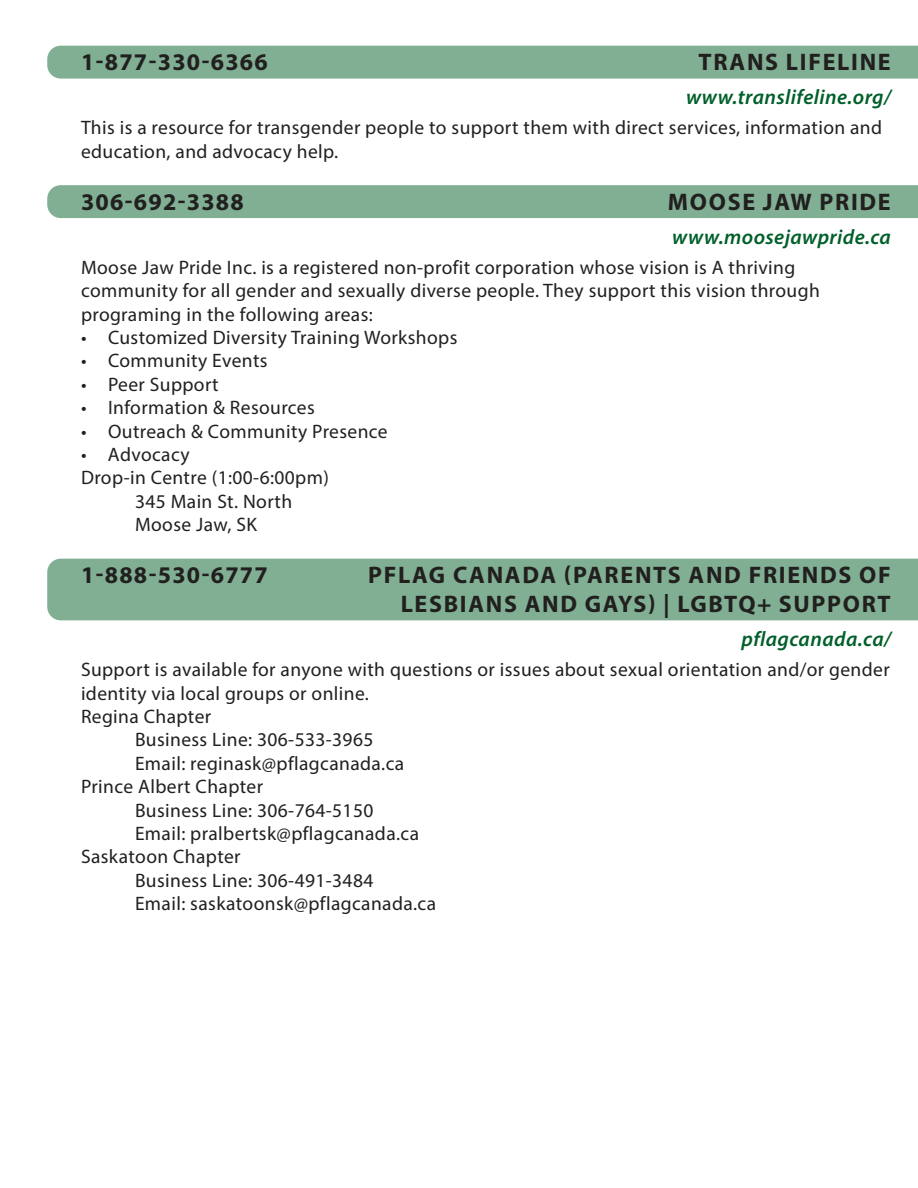
<style>
.page{position:relative;width:918px;height:1188px;background:#fff}
.page>*{position:absolute;margin:0;border:0;box-sizing:border-box;transform-origin:0 0}
.t1{font:700 24px/28.8px "Myriad Pro";letter-spacing:.07em;color:#221f1f;text-align:right}
.t2{font:700 24px "Myriad Pro";letter-spacing:.05em;color:#221f1f}
.t3{font:italic 600 21px "Myriad Pro";letter-spacing:.02em;color:#005f2a}
.t4{font:19.5px/23.4px "Myriad Pro";letter-spacing:.02em;color:#221f1f}
</style>
<div class="page">
<div style="left:47px;top:46px;width:871px;height:33px;background:#80af94"></div>
<div style="left:47px;top:185px;width:871px;height:33px;background:#80af94"></div>
<div style="left:47px;top:559px;width:871px;height:61px;background:#80af94"></div>
<p class="t2" style="left:81px;top:52px;width:188px">1-877-330-6366</p>
<p class="t1" style="left:699px;top:50px;width:194px">TRANS LIFELINE</p>
<p class="t3" style="left:686px;top:89px;width:206px">www.translifeline.org/</p>
<p class="t4" style="left:81px;top:118px;width:803px">This is a resource for transgender people to support them with direct services, information and education, and advocacy help.</p>
<p class="t2" style="left:81px;top:192px;width:164px">306-692-3388</p>
<p class="t1" style="left:668px;top:190px;width:224px">MOOSE JAW PRIDE</p>
<p class="t3" style="left:672px;top:229px;width:220px">www.moosejawpride.ca</p>
<p class="t4" style="left:81px;top:257px;width:740px">Moose Jaw Pride Inc. is a registered non-profit corporation whose vision is A thriving community for all gender and sexually diverse people. They support this vision through programing in the following areas:</p>
<p class="t4" style="left:81px;top:327px;width:378px">• Customized Diversity Training Workshops</p>
<p class="t4" style="left:81px;top:351px;width:188px">• Community Events</p>
<p class="t4" style="left:81px;top:374px;width:139px">• Peer Support</p>
<p class="t4" style="left:81px;top:398px;width:235px">• Information &amp; Resources</p>
<p class="t4" style="left:81px;top:421px;width:308px">• Outreach &amp; Community Presence</p>
<p class="t4" style="left:81px;top:444px;width:110px">• Advocacy</p>
<p class="t4" style="left:81px;top:468px;width:249px">Drop-in Centre (1:00-6:00pm)</p>
<p class="t4" style="left:135px;top:491px;width:159px">345 Main St. North</p>
<p class="t4" style="left:135px;top:515px;width:123px">Moose Jaw, SK</p>
<p class="t2" style="left:81px;top:565px;width:188px">1-888-530-6777</p>
<p class="t1" style="left:368px;top:563px;width:524px">PFLAG CANADA (PARENTS AND FRIENDS OF<br>LESBIANS AND GAYS) | LGBTQ+ SUPPORT</p>
<p class="t3" style="left:741px;top:631px;width:151px">pflagcanada.ca/</p>
<p class="t4" style="left:81px;top:659px;width:810px">Support is available for anyone with questions or issues about sexual orientation and/or gender</p>
<p class="t4" style="left:81px;top:683px;width:290px">identity via local groups or online.</p>
<p class="t4" style="left:81px;top:706px;width:132px">Regina Chapter</p>
<p class="t4" style="left:135px;top:730px;width:240px">Business Line: 306-533-3965</p>
<p class="t4" style="left:135px;top:753px;width:271px">Email: reginask@pflagcanada.ca</p>
<p class="t4" style="left:81px;top:776px;width:184px">Prince Albert Chapter</p>
<p class="t4" style="left:135px;top:800px;width:240px">Business Line: 306-764-5150</p>
<p class="t4" style="left:135px;top:823px;width:286px">Email: pralbertsk@pflagcanada.ca</p>
<p class="t4" style="left:81px;top:847px;width:161px">Saskatoon Chapter</p>
<p class="t4" style="left:135px;top:870px;width:240px">Business Line: 306-491-3484</p>
<p class="t4" style="left:135px;top:893px;width:303px">Email: saskatoonsk@pflagcanada.ca</p>
</div>
